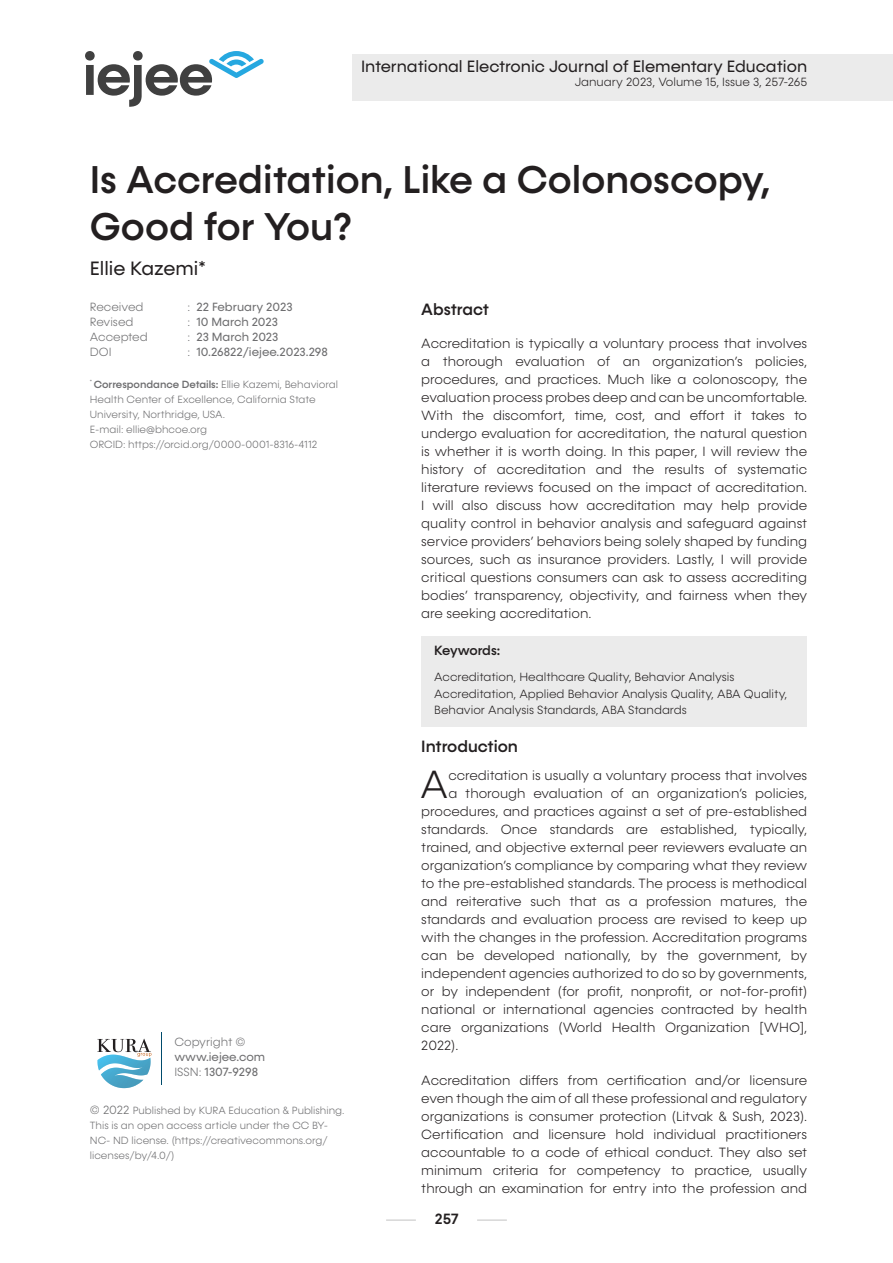
<style>
.page{position:relative;width:893px;height:1263px;background:#fff}
.page>*{position:absolute;margin:0;border:0;box-sizing:border-box;transform-origin:0 0}
.ilk_paragraf_metin{font:300 39.6px "Konnect";color:#231f20}
.t1{font:500 39px/46.8px "Konnect";color:#231f20}
.t2{font:19.5px "Konnect";color:#231f20}
.t3{font:16.5px "Konnect";color:#231f20}
.t4{font:500 16.5px "Konnect";color:#231f20}
.t5{font:500 15px "Konnect";color:#231f20}
.Metin{font:300 13.5px/18px "Konnect";color:#231f20;text-align:justify}
.ilk_paragraf_metin-2{font:300 13.5px "Konnect";color:#231f20}
.t6{font:500 13.5px "Konnect";letter-spacing:-.025em;color:#231f20}
.anahtar_kelimeler{font:300 12px/16.5px "Konnect";color:#231f20}
.t7{font:12px/15px "Konnect";color:#6e6e70}
.t8{font:300 12px "Konnect";color:#6e6e70}
.t9{font:300 10.5px/15px "Konnect";color:#6e6e70}
.s1{font-weight:300}
.s2{font-weight:500}
.s3{font-size:12px}
</style>
<div class="page">
<svg style="left:85px;top:51px;width:179px;height:56px"></svg>
<div style="left:352px;top:55px;width:541px;height:46px;background:#ebebeb"></div>
<hr style="left:386px;top:1220px;width:30px;height:1px;background:#c2c2c2">
<hr style="left:477px;top:1220px;width:30px;height:1px;background:#c2c2c2">
<hr style="left:161px;top:1033px;width:1px;height:52px;background:#004b6c">
<svg style="left:97px;top:1039px;width:54px;height:49px"></svg>
<div style="left:421px;top:636px;width:386px;height:90px;background:#ebebeb"></div>
<p class="t3" style="left:361px;top:56px;width:448px">International Electronic Journal of Elementary Education</p>
<p class="anahtar_kelimeler" style="left:575px;top:74px;width:234px">January 2023, Volume 15, Issue 3, 257-265</p>
<p class="t1" style="left:90px;top:157px;width:682px">Is Accreditation, Like a Colonoscopy,<br>Good for You?</p>
<p class="t2" style="left:90px;top:257px;width:117px">Ellie Kazemi*</p>
<p class="t4" style="left:421px;top:299px;width:69px">Abstract</p>
<p class="t8" style="left:90px;top:300px;width:55px">Received</p>
<p class="t7" style="left:187px;top:299px;width:107px"><span class="s1">:</span> 22 February 2023</p>
<p class="t8" style="left:90px;top:315px;width:45px">Revised</p>
<p class="t7" style="left:187px;top:314px;width:92px"><span class="s1">:</span> 10 March 2023</p>
<p class="t8" style="left:90px;top:330px;width:59px">Accepted</p>
<p class="t7" style="left:187px;top:329px;width:93px"><span class="s1">:</span> 23 March 2023</p>
<p class="t8" style="left:90px;top:345px;width:23px">DOI</p>
<p class="t7" style="left:187px;top:344px;width:142px"><span class="s1">:</span> 10.26822/iejee.2023.298</p>
<p class="t9" style="left:90px;top:377px;width:250px"><sup>*</sup> <span class="s2">Correspondance Details:</span> Ellie Kazemi, Behavioral<br>Health Center of Excellence, California State<br>University, Northridge, USA.</p>
<p class="t9" style="left:90px;top:422px;width:119px">E-mail: ellie@bhcoe.org</p>
<p class="t9" style="left:90px;top:437px;width:229px">ORCID: https://orcid.org/0000-0001-8316-4112</p>
<p class="Metin" style="left:421px;top:334px;width:387px">Accreditation is typically a voluntary process that involves a thorough evaluation of an organization’s policies, procedures, and practices. Much like a colonoscopy, the evaluation process probes deep and can be uncomfortable.<br>With the discomfort, time, cost, and effort it takes to undergo evaluation for accreditation, the natural question is whether it is worth doing. In this paper, I will review the history of accreditation and the results of systematic literature reviews focused on the impact of accreditation.<br>I will also discuss how accreditation may help provide quality control in behavior analysis and safeguard against service providers’ behaviors being solely shaped by funding sources, such as insurance providers. Lastly, I will provide critical questions consumers can ask to assess accrediting bodies’ transparency, objectivity, and fairness when they are seeking accreditation.</p>
<p class="t6" style="left:434px;top:642px;width:67px">Keywords:</p>
<p class="anahtar_kelimeler" style="left:434px;top:669px;width:354px">Accreditation, Healthcare Quality, Behavior Analysis<br>Accreditation, Applied Behavior Analysis Quality, ABA Quality,<br>Behavior Analysis Standards, ABA Standards</p>
<p class="t8" style="left:174px;top:1035px;width:73px">Copyright ©</p>
<p class="t7" style="left:174px;top:1050px;width:92px">www.iejee.com<br><span class="s1">ISSN:</span> 1307-9298</p>
<p class="t9" style="left:90px;top:1103px;width:256px"><span class="s3">© 2022</span> Published by KURA Education &amp; Publishing.<br>This is an open access article under the CC BY-NC- ND license. (https://creativecommons.org/ licenses/by/4.0/)</p>
<p class="t4" style="left:421px;top:737px;width:98px">Introduction</p>
<p class="ilk_paragraf_metin" style="left:420px;top:762px;width:30px">A</p>
<p class="ilk_paragraf_metin-2" style="left:448px;top:768px;width:360px">ccreditation is usually a voluntary process that involves</p>
<p class="ilk_paragraf_metin-2" style="left:448px;top:786px;width:360px">a thorough evaluation of an organization’s policies,</p>
<p class="ilk_paragraf_metin-2" style="left:421px;top:804px;width:387px">procedures, and practices against a set of pre-established</p>
<p class="ilk_paragraf_metin-2" style="left:421px;top:822px;width:387px">standards. Once standards are established, typically,</p>
<p class="ilk_paragraf_metin-2" style="left:421px;top:840px;width:387px">trained, and objective external peer reviewers evaluate an</p>
<p class="ilk_paragraf_metin-2" style="left:421px;top:858px;width:387px">organization’s compliance by comparing what they review</p>
<p class="ilk_paragraf_metin-2" style="left:421px;top:876px;width:387px">to the pre-established standards. The process is methodical</p>
<p class="ilk_paragraf_metin-2" style="left:421px;top:894px;width:387px">and reiterative such that as a profession matures, the</p>
<p class="ilk_paragraf_metin-2" style="left:421px;top:912px;width:387px">standards and evaluation process are revised to keep up</p>
<p class="ilk_paragraf_metin-2" style="left:421px;top:930px;width:387px">with the changes in the profession. Accreditation programs</p>
<p class="ilk_paragraf_metin-2" style="left:421px;top:948px;width:387px">can be developed nationally, by the government, by</p>
<p class="ilk_paragraf_metin-2" style="left:421px;top:966px;width:387px">independent agencies authorized to do so by governments,</p>
<p class="ilk_paragraf_metin-2" style="left:421px;top:984px;width:387px">or by independent (for profit, nonprofit, or not-for-profit)</p>
<p class="ilk_paragraf_metin-2" style="left:421px;top:1002px;width:387px">national or international agencies contracted by health</p>
<p class="ilk_paragraf_metin-2" style="left:421px;top:1020px;width:387px">care organizations (World Health Organization [WHO],</p>
<p class="ilk_paragraf_metin-2" style="left:421px;top:1038px;width:39px">2022).</p>
<p class="Metin" style="left:421px;top:1072px;width:387px">Accreditation differs from certification and/or licensure even though the aim of all these professional and regulatory organizations is consumer protection (Litvak &amp; Sush, 2023).<br>Certification and licensure hold individual practitioners accountable to a code of ethical conduct. They also set minimum criteria for competency to practice, usually through an examination for entry into the profession and</p>
<p class="t5" style="left:435px;top:1210px;width:25px">257</p>
</div>
